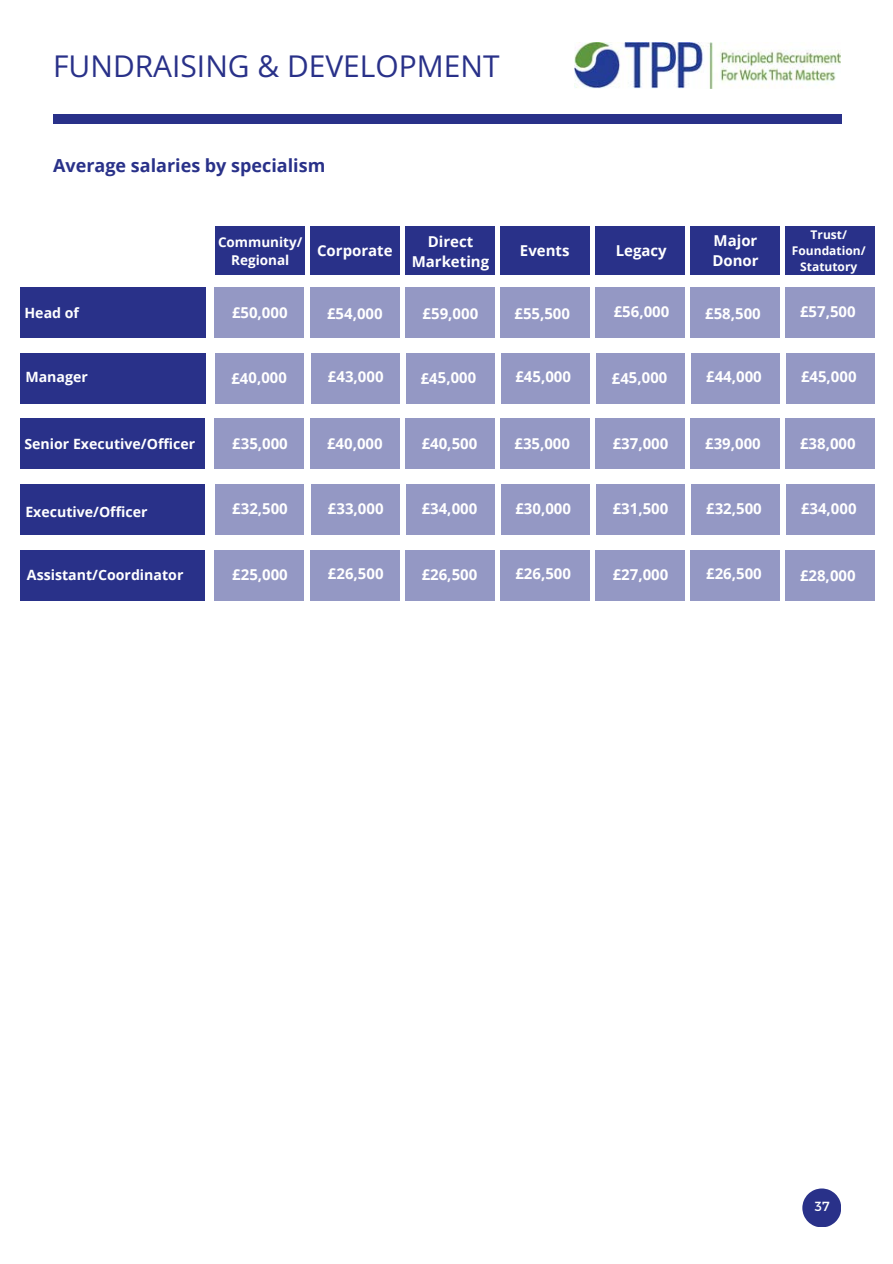
<style>
.page{position:relative;width:893px;height:1264px;background:#fff}
.page>*{position:absolute;margin:0;border:0;box-sizing:border-box;transform-origin:0 0}
.t1{font:30px "Open Sans";color:#293189}
.t2{font:700 18px "Open Sans";color:#293189}
.t3{font:700 15px/20.2px "Open Sans";color:#fff;text-align:center}
.t4{font:700 14.1px "Open Sans";color:#fff}
.t5{font:700 13.5px "Open Sans";color:#fff}
.t6{font:13.2px "Montserrat";color:#fff}
.t7{font:700 12px "Open Sans";color:#fff}
</style>
<div class="page">
<div style="left:53px;top:115px;width:788px;height:9px;background:#293189"></div>
<svg style="left:802px;top:1188px;width:39px;height:39px"></svg>
<img style="left:574px;top:43px;width:266px;height:46px">
<div style="left:214px;top:550px;width:90px;height:50px;background:#9498c4"></div>
<div style="left:20px;top:550px;width:184px;height:50px;background:#293189"></div>
<div style="left:21px;top:484px;width:184px;height:50px;background:#293189"></div>
<div style="left:215px;top:484px;width:89px;height:50px;background:#9498c4"></div>
<div style="left:20px;top:419px;width:184px;height:50px;background:#293189"></div>
<div style="left:214px;top:419px;width:90px;height:50px;background:#9498c4"></div>
<div style="left:21px;top:353px;width:185px;height:50px;background:#293189"></div>
<div style="left:215px;top:353px;width:89px;height:50px;background:#9498c4"></div>
<div style="left:20px;top:288px;width:185px;height:50px;background:#293189"></div>
<div style="left:214px;top:288px;width:90px;height:50px;background:#9498c4"></div>
<div style="left:215px;top:226px;width:89px;height:49px;background:#293189"></div>
<div style="left:310px;top:550px;width:90px;height:50px;background:#9498c4"></div>
<div style="left:311px;top:484px;width:89px;height:50px;background:#9498c4"></div>
<div style="left:310px;top:419px;width:90px;height:50px;background:#9498c4"></div>
<div style="left:311px;top:353px;width:89px;height:50px;background:#9498c4"></div>
<div style="left:310px;top:288px;width:90px;height:50px;background:#9498c4"></div>
<div style="left:311px;top:226px;width:89px;height:49px;background:#293189"></div>
<div style="left:405px;top:550px;width:90px;height:50px;background:#9498c4"></div>
<div style="left:406px;top:484px;width:89px;height:50px;background:#9498c4"></div>
<div style="left:405px;top:419px;width:90px;height:50px;background:#9498c4"></div>
<div style="left:406px;top:353px;width:89px;height:50px;background:#9498c4"></div>
<div style="left:405px;top:288px;width:90px;height:50px;background:#9498c4"></div>
<div style="left:405px;top:226px;width:90px;height:49px;background:#293189"></div>
<div style="left:500px;top:550px;width:90px;height:50px;background:#9498c4"></div>
<div style="left:501px;top:484px;width:89px;height:50px;background:#9498c4"></div>
<div style="left:500px;top:419px;width:90px;height:50px;background:#9498c4"></div>
<div style="left:501px;top:353px;width:89px;height:50px;background:#9498c4"></div>
<div style="left:500px;top:288px;width:90px;height:50px;background:#9498c4"></div>
<div style="left:500px;top:226px;width:90px;height:49px;background:#293189"></div>
<div style="left:595px;top:550px;width:90px;height:50px;background:#9498c4"></div>
<div style="left:596px;top:484px;width:89px;height:50px;background:#9498c4"></div>
<div style="left:595px;top:419px;width:90px;height:50px;background:#9498c4"></div>
<div style="left:596px;top:353px;width:89px;height:50px;background:#9498c4"></div>
<div style="left:595px;top:288px;width:90px;height:50px;background:#9498c4"></div>
<div style="left:595px;top:226px;width:90px;height:49px;background:#293189"></div>
<div style="left:690px;top:550px;width:89px;height:50px;background:#9498c4"></div>
<div style="left:691px;top:484px;width:88px;height:50px;background:#9498c4"></div>
<div style="left:690px;top:419px;width:89px;height:50px;background:#9498c4"></div>
<div style="left:691px;top:353px;width:88px;height:50px;background:#9498c4"></div>
<div style="left:690px;top:288px;width:89px;height:50px;background:#9498c4"></div>
<div style="left:690px;top:226px;width:89px;height:49px;background:#293189"></div>
<div style="left:785px;top:550px;width:89px;height:50px;background:#9498c4"></div>
<div style="left:785px;top:484px;width:89px;height:50px;background:#9498c4"></div>
<div style="left:785px;top:419px;width:89px;height:50px;background:#9498c4"></div>
<div style="left:785px;top:353px;width:89px;height:50px;background:#9498c4"></div>
<div style="left:785px;top:288px;width:89px;height:50px;background:#9498c4"></div>
<div style="left:785px;top:226px;width:89px;height:49px;background:#293189"></div>
<p class="t1" style="left:53px;top:45px;width:448px">FUNDRAISING &amp; DEVELOPMENT</p>
<p class="t2" style="left:53px;top:153px;width:273px">Average salaries by specialism</p>
<p class="t5" style="left:218px;top:232px;width:86px">Community/</p>
<p class="t5" style="left:231px;top:250px;width:60px">Regional</p>
<p class="t3" style="left:317px;top:240px;width:77px">Corporate</p>
<p class="t3" style="left:411px;top:231px;width:79px">Direct<br>Marketing</p>
<p class="t3" style="left:520px;top:240px;width:51px">Events</p>
<p class="t3" style="left:615px;top:240px;width:53px">Legacy</p>
<p class="t3" style="left:712px;top:230px;width:48px;text-align:left">Major<br>Donor</p>
<p class="t7" style="left:810px;top:226px;width:38px">Trust/</p>
<p class="t7" style="left:791px;top:242px;width:75px">Foundation/</p>
<p class="t7" style="left:800px;top:258px;width:58px">Statutory</p>
<p class="t4" style="left:24px;top:303px;width:56px">Head of</p>
<p class="t3" style="left:232px;top:302px;width:57px">£50,000</p>
<p class="t3" style="left:327px;top:303px;width:57px">£54,000</p>
<p class="t3" style="left:422px;top:303px;width:57px">£59,000</p>
<p class="t3" style="left:514px;top:303px;width:57px">£55,500</p>
<p class="t3" style="left:613px;top:301px;width:57px">£56,000</p>
<p class="t3" style="left:705px;top:303px;width:57px">£58,500</p>
<p class="t3" style="left:800px;top:301px;width:57px">£57,500</p>
<p class="t4" style="left:25px;top:367px;width:64px">Manager</p>
<p class="t3" style="left:231px;top:368px;width:57px;rotate:-1deg">£40,000</p>
<p class="t3" style="left:328px;top:366px;width:57px">£43,000</p>
<p class="t3" style="left:420px;top:368px;width:57px;rotate:-1deg">£45,000</p>
<p class="t3" style="left:515px;top:366px;width:57px">£45,000</p>
<p class="t3" style="left:611px;top:368px;width:57px;rotate:-1deg">£45,000</p>
<p class="t3" style="left:706px;top:366px;width:57px">£44,000</p>
<p class="t3" style="left:800px;top:366px;width:57px">£45,000</p>
<p class="t4" style="left:24px;top:433px;width:172px">Senior Executive/Officer</p>
<p class="t3" style="left:232px;top:433px;width:57px">£35,000</p>
<p class="t3" style="left:327px;top:433px;width:57px">£40,000</p>
<p class="t3" style="left:421px;top:433px;width:57px">£40,500</p>
<p class="t3" style="left:514px;top:433px;width:57px">£35,000</p>
<p class="t3" style="left:612px;top:433px;width:57px">£37,000</p>
<p class="t3" style="left:705px;top:433px;width:57px">£39,000</p>
<p class="t3" style="left:800px;top:433px;width:57px">£38,000</p>
<p class="t4" style="left:25px;top:502px;width:124px">Executive/Officer</p>
<p class="t3" style="left:232px;top:498px;width:57px">£32,500</p>
<p class="t3" style="left:328px;top:497px;width:57px">£33,000</p>
<p class="t3" style="left:421px;top:498px;width:57px">£34,000</p>
<p class="t3" style="left:515px;top:497px;width:57px">£30,000</p>
<p class="t3" style="left:612px;top:498px;width:57px">£31,500</p>
<p class="t3" style="left:706px;top:497px;width:57px">£32,500</p>
<p class="t3" style="left:800px;top:497px;width:57px">£34,000</p>
<p class="t4" style="left:27px;top:565px;width:158px">Assistant/Coordinator</p>
<p class="t3" style="left:232px;top:564px;width:57px">£25,000</p>
<p class="t3" style="left:328px;top:563px;width:57px">£26,500</p>
<p class="t3" style="left:421px;top:564px;width:57px">£26,500</p>
<p class="t3" style="left:515px;top:563px;width:57px">£26,500</p>
<p class="t3" style="left:612px;top:564px;width:57px">£27,000</p>
<p class="t3" style="left:706px;top:563px;width:57px">£26,500</p>
<p class="t3" style="left:800px;top:564px;width:57px">£28,000</p>
<p class="t6" style="left:814px;top:1197px;width:16px">37</p>
</div>
